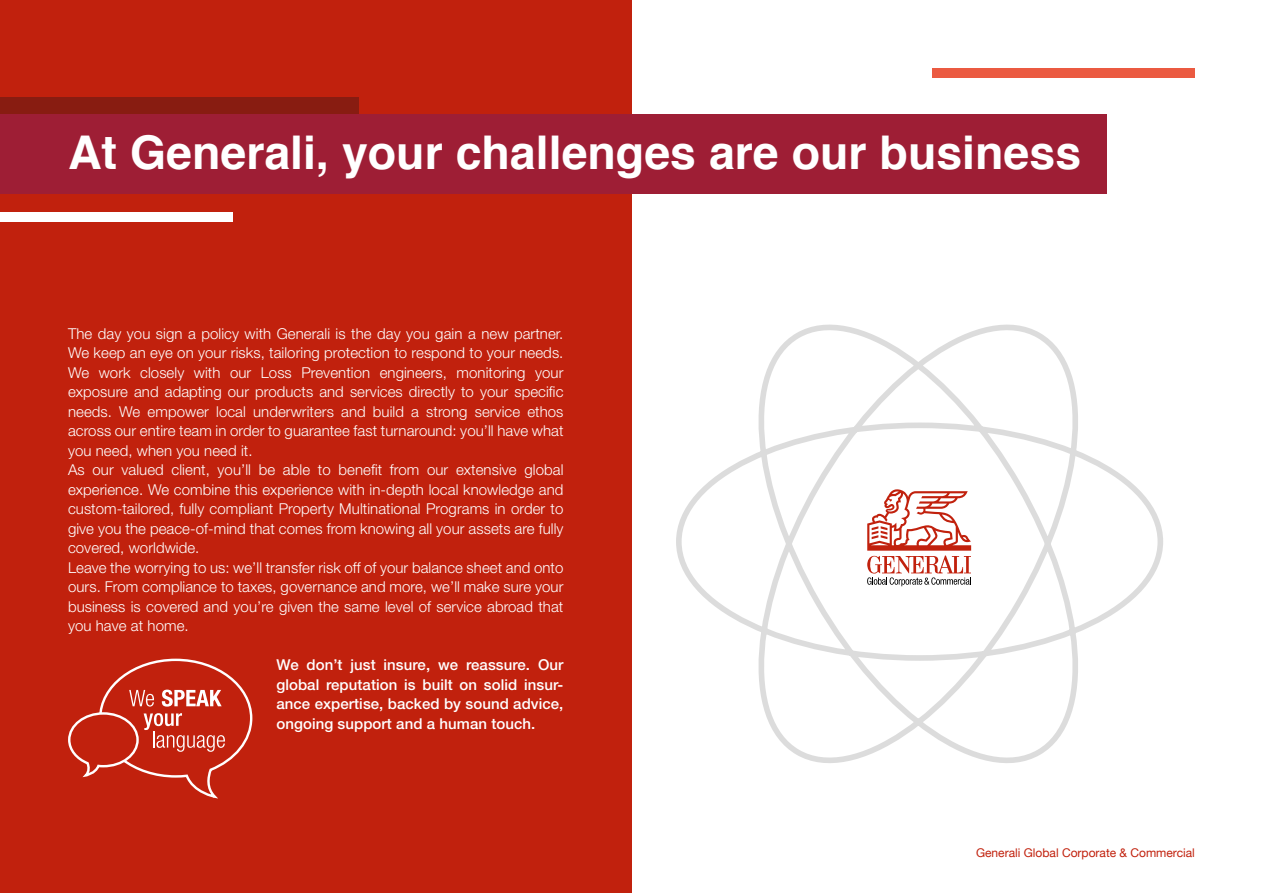
<style>
.page{position:relative;width:1263px;height:893px;background:#fff}
.page>*{position:absolute;margin:0;border:0;box-sizing:border-box;transform-origin:0 0}
.t1{font:700 46.5px "Helvetica";color:#fff}
.t2{font:300 15px/19.5px "Helvetica Neue LT Std";letter-spacing:.005em;color:#fff}
.t3{font:500 15px/19.5px "Helvetica Neue LT Std";letter-spacing:.005em;color:#fff;text-align:justify}
.t4{font:12px "Helvetica Neue";color:#c1210d}
</style>
<div class="page">
<div style="left:0;top:0;width:631px;height:893px;background:#c1210d"></div>
<svg style="left:676px;top:324px;width:487px;height:439px"></svg>
<svg style="left:867px;top:489px;width:104px;height:97px"></svg>
<div style="left:0;top:97px;width:359px;height:17px;background:#881c11"></div>
<div style="left:0;top:114px;width:1107px;height:79px;background:#9e1e35"></div>
<div style="left:932px;top:68px;width:263px;height:9px;background:#eb5a41"></div>
<div style="left:0;top:212px;width:232px;height:10px;background:#fff"></div>
<svg style="left:68px;top:658px;width:185px;height:139px"></svg>
<h1 class="t1" style="left:68px;top:115px;width:1015px">At Generali, your challenges are our business</h1>
<p class="t2" style="left:68px;top:323px;width:497px">The day you sign a policy with Generali is the day you gain a new partner.<br>We keep an eye on your risks, tailoring protection to respond to your needs.<br>We work closely with our Loss Prevention engineers, monitoring your exposure and adapting our products and services directly to your specific needs. We empower local underwriters and build a strong service ethos across our entire team in order to guarantee fast turnaround: you’ll have what you need, when you need it.<br>As our valued client, you’ll be able to benefit from our extensive global experience. We combine this experience with in-depth local knowledge and custom-tailored, fully compliant Property Multinational Programs in order to give you the peace-of-mind that comes from knowing all your assets are fully covered, worldwide.<br>Leave the worrying to us: we’ll transfer risk off of your balance sheet and onto ours. From compliance to taxes, governance and more, we’ll make sure your business is covered and you’re given the same level of service abroad that you have at home.</p>
<p class="t3" style="left:276px;top:655px;width:289px">We don’t just insure, we reassure. Our global reputation is built on solid insur&shy;ance expertise, backed by sound advice, ongoing support and a human touch.</p>
<p class="t4" style="left:976px;top:844px;width:220px">Generali Global Corporate &amp; Commercial</p>
</div>
